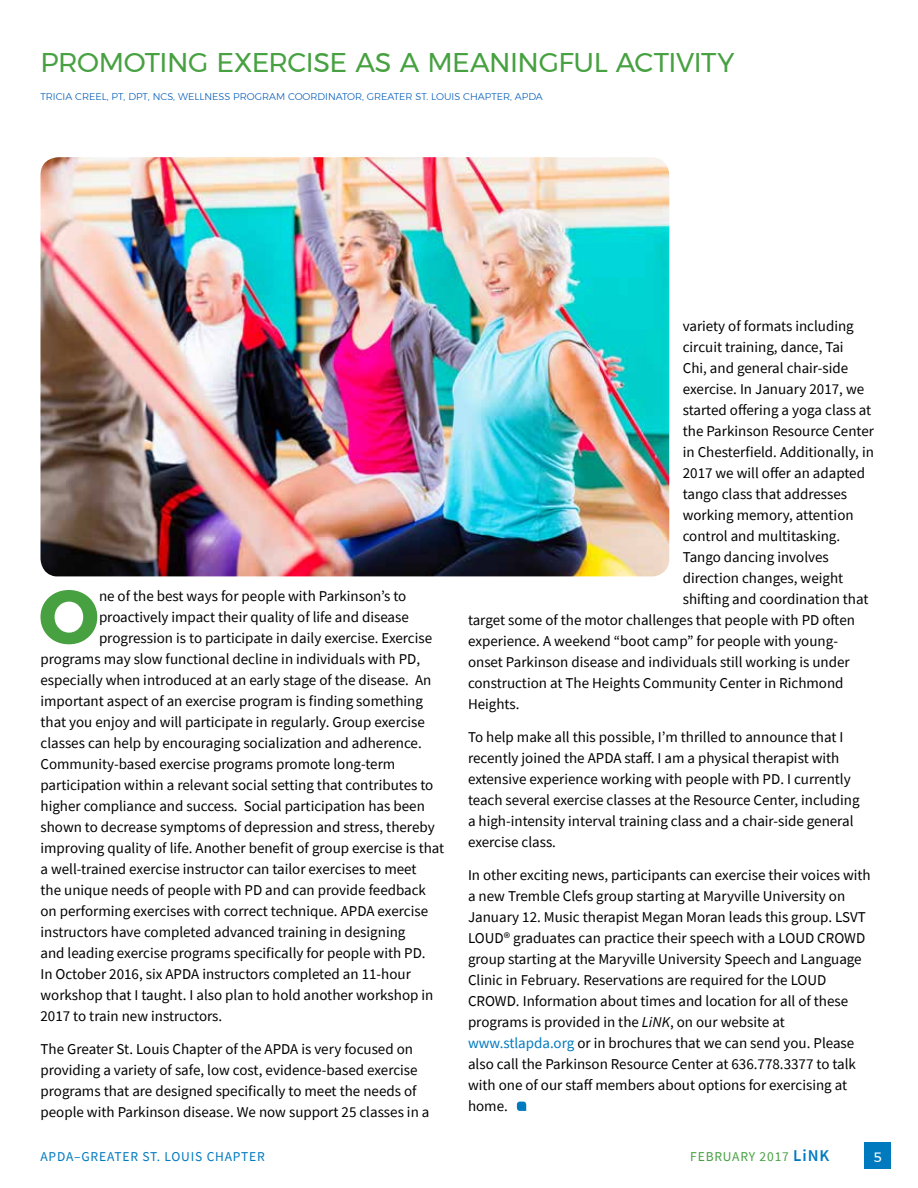
<style>
.page{position:relative;width:918px;height:1188px;background:#fff}
.page>*{position:absolute;margin:0;border:0;box-sizing:border-box;transform-origin:0 0}
.t1{font:700 74.85px "Montserrat";color:#47a141}
.t2{font:27px "Montserrat";letter-spacing:-.015em;color:#47a141}
.t3{font:15px/21px "Source Sans Pro";color:#000}
.t4{font:13.5px "Source Sans Pro";letter-spacing:.06em;color:#007abf}
.t5{font:13.5px "Source Sans Pro";letter-spacing:.06em;color:#47a141}
.t6{font:13.5px "Montserrat";color:#fff}
.t7{font:300 9.75px "Montserrat";color:#005cb9}
.s1{font-style:italic}
.s2{color:#007abf}
.s3{font-weight:600;font-size:16.5px;color:#007abf}
</style>
<div class="page">
<div style="left:864px;top:1142px;width:27px;height:27px;background:#007abf"></div>
<svg style="left:517px;top:1102px;width:9px;height:9px"></svg>
<img style="left:40px;top:157px;width:629px;height:419px">
<h2 class="t2" style="left:40px;top:42px;width:695px">PROMOTING EXERCISE AS A MEANINGFUL ACTIVITY</h2>
<p class="t7" style="left:40px;top:89px;width:504px">TRICIA CREEL, PT, DPT, NCS, WELLNESS PROGRAM COORDINATOR, GREATER ST. LOUIS CHAPTER, APDA</p>
<h1 class="t1" style="left:39px;top:557px;width:62px">O</h1>
<p class="t3" style="left:99px;top:586px;width:309px">ne of the best ways for people with Parkinson’s to</p>
<p class="t3" style="left:99px;top:607px;width:311px">proactively impact their quality of life and disease</p>
<p class="t3" style="left:99px;top:628px;width:335px">progression is to participate in daily exercise. Exercise</p>
<p class="t3" style="left:41px;top:649px;width:381px">programs may slow functional decline in individuals with PD,</p>
<p class="t3" style="left:41px;top:670px;width:392px">especially when introduced at an early stage of the disease. An</p>
<p class="t3" style="left:41px;top:691px;width:384px">important aspect of an exercise program is finding something</p>
<p class="t3" style="left:41px;top:712px;width:386px">that you enjoy and will participate in regularly. Group exercise</p>
<p class="t3" style="left:41px;top:733px;width:383px">classes can help by encouraging socialization and adherence.</p>
<p class="t3" style="left:41px;top:754px;width:356px">Community-based exercise programs promote long-term</p>
<p class="t3" style="left:41px;top:775px;width:394px">participation within a relevant social setting that contributes to</p>
<p class="t3" style="left:41px;top:796px;width:386px">higher compliance and success. Social participation has been</p>
<p class="t3" style="left:41px;top:817px;width:396px">shown to decrease symptoms of depression and stress, thereby</p>
<p class="t3" style="left:41px;top:838px;width:405px">improving quality of life. Another benefit of group exercise is that</p>
<p class="t3" style="left:41px;top:859px;width:378px">a well-trained exercise instructor can tailor exercises to meet</p>
<p class="t3" style="left:41px;top:880px;width:387px">the unique needs of people with PD and can provide feedback</p>
<p class="t3" style="left:41px;top:901px;width:389px">on performing exercises with correct technique. APDA exercise</p>
<p class="t3" style="left:41px;top:922px;width:367px">instructors have completed advanced training in designing</p>
<p class="t3" style="left:41px;top:943px;width:387px">and leading exercise programs specifically for people with PD.</p>
<p class="t3" style="left:41px;top:964px;width:372px">In October 2016, six APDA instructors completed an 11-hour</p>
<p class="t3" style="left:41px;top:985px;width:394px">workshop that I taught. I also plan to hold another workshop in</p>
<p class="t3" style="left:41px;top:1006px;width:183px">2017 to train new instructors.</p>
<p class="t3" style="left:41px;top:1039px;width:390px">The Greater St. Louis Chapter of the APDA is very focused on providing a variety of safe, low cost, evidence-based exercise programs that are designed specifically to meet the needs of people with Parkinson disease. We now support 25 classes in a</p>
<p class="t3" style="left:683px;top:315px;width:173px">variety of formats including</p>
<p class="t3" style="left:683px;top:336px;width:162px">circuit training, dance, Tai</p>
<p class="t3" style="left:683px;top:357px;width:167px">Chi, and general chair-side</p>
<p class="t3" style="left:683px;top:378px;width:183px">exercise. In January 2017, we</p>
<p class="t3" style="left:683px;top:399px;width:190px">started offering a yoga class at</p>
<p class="t3" style="left:683px;top:420px;width:193px">the Parkinson Resource Center</p>
<p class="t3" style="left:683px;top:441px;width:193px">in Chesterfield. Additionally, in</p>
<p class="t3" style="left:683px;top:462px;width:184px">2017 we will offer an adapted</p>
<p class="t3" style="left:683px;top:483px;width:166px">tango class that addresses</p>
<p class="t3" style="left:683px;top:504px;width:172px">working memory, attention</p>
<p class="t3" style="left:683px;top:525px;width:159px">control and multitasking.</p>
<p class="t3" style="left:683px;top:546px;width:148px">Tango dancing involves</p>
<p class="t3" style="left:683px;top:567px;width:162px">direction changes, weight</p>
<p class="t3" style="left:683px;top:588px;width:187px">shifting and coordination that</p>
<p class="t3" style="left:468px;top:609px;width:388px">target some of the motor challenges that people with PD often</p>
<p class="t3" style="left:468px;top:630px;width:372px">experience. A weekend “boot camp” for people with young-</p>
<p class="t3" style="left:468px;top:651px;width:383px">onset Parkinson disease and individuals still working is under</p>
<p class="t3" style="left:468px;top:672px;width:377px">construction at The Heights Community Center in Richmond</p>
<p class="t3" style="left:468px;top:693px;width:53px">Heights.</p>
<p class="t3" style="left:468px;top:726px;width:393px">To help make all this possible, I’m thrilled to announce that I recently joined the APDA staff. I am a physical therapist with extensive experience working with people with PD. I currently teach several exercise classes at the Resource Center, including a high-intensity interval training class and a chair-side general exercise class.</p>
<p class="t3" style="left:468px;top:864px;width:404px">In other exciting news, participants can exercise their voices with a new Tremble Clefs group starting at Maryville University on January 12. Music therapist Megan Moran leads this group. LSVT LOUD® graduates can practice their speech with a LOUD CROWD group starting at the Maryville University Speech and Language Clinic in February. Reservations are required for the LOUD CROWD. Information about times and location for all of these programs is provided in the <span class="s1">LiNK</span>, on our website at <span class="s2">www.stlapda.org</span> or in brochures that we can send you. Please also call the Parkinson Resource Center at 636.778.3377 to talk with one of our staff members about options for exercising at home.</p>
<p class="t4" style="left:40px;top:1148px;width:226px">APDA–GREATER ST. LOUIS CHAPTER</p>
<p class="t5" style="left:690px;top:1148px;width:141px">FEBRUARY 2017 <span class="s3">LiNK</span></p>
<p class="t6" style="left:873px;top:1147px;width:10px">5</p>
</div>
